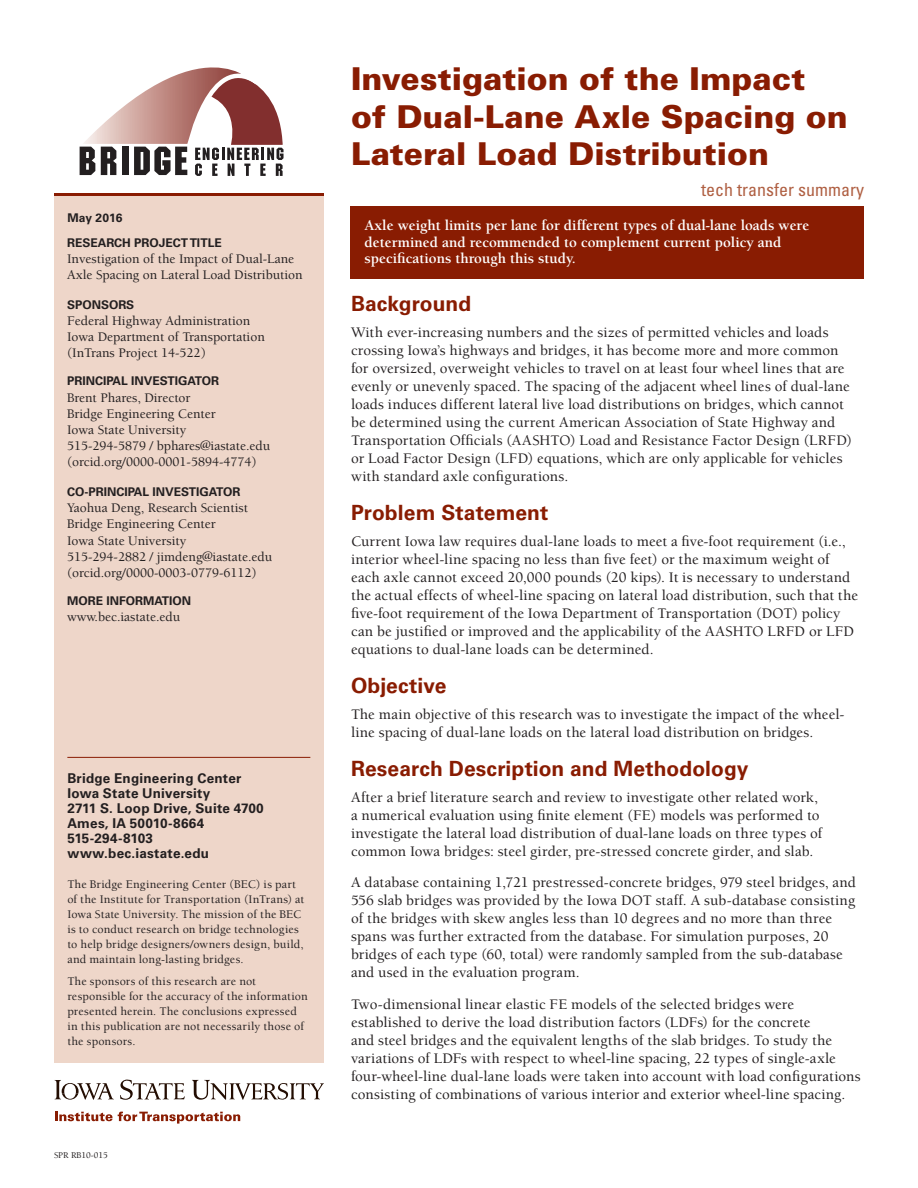
<style>
.page{position:relative;width:918px;height:1188px;background:#fff}
.page>*{position:absolute;margin:0;border:0;box-sizing:border-box;transform-origin:0 0}
.Headline_1{font:900 31.5px/37.5px "Univers";color:#891c02}
.head_1{font:700 21px "Univers";letter-spacing:.005em;color:#891c02}
.Headline2{font:condensed 18px "Univers";color:#af5f42}
.Body_text{font:500 15px/18px "Berkeley";letter-spacing:.005em;color:#231f20}
.t1{font:700 15px/16.5px "Berkeley";color:#fff}
.info{font:500 13.5px/16.2px "Berkeley";color:#231f20}
.address{font:700 13.5px "Univers";letter-spacing:.015em;color:#231f20}
.address-2{font:700 13.5px "Univers";letter-spacing:-.01em;color:#231f20}
.tech_trans__summary{font:500 12px/15px "Berkeley";letter-spacing:.015em;color:#231f20}
.label{font:700 12px "Univers";color:#231f20}
.date{font:700 12px "Univers";color:#231f20}
.tech_trans__summary-2{font:500 9px "Berkeley";color:#231f20}
</style>
<div class="page">
<div style="left:54px;top:195px;width:270px;height:868px;background:#eed6c9"></div>
<svg style="left:79px;top:67px;width:205px;height:109px"></svg>
<hr style="left:67px;top:757px;width:243px;height:1px;background:#891c02">
<svg style="left:55px;top:1080px;width:59px;height:20px"></svg>
<svg style="left:120px;top:1080px;width:65px;height:20px"></svg>
<svg style="left:192px;top:1080px;width:132px;height:20px"></svg>
<svg style="left:55px;top:1112px;width:185px;height:12px"></svg>
<div style="left:350px;top:207px;width:514px;height:72px;background:#891c02"></div>
<hr style="left:54px;top:193px;width:270px;height:3px;background:#891c02">
<p class="date" style="left:67px;top:211px;width:56px">May 2016</p>
<p class="label" style="left:67px;top:236px;width:156px">RESEARCH PROJECT TITLE</p>
<p class="info" style="left:67px;top:251px;width:237px">Investigation of the Impact of Dual-Lane<br>Axle Spacing on Lateral Load Distribution</p>
<p class="label" style="left:67px;top:298px;width:69px">SPONSORS</p>
<p class="info" style="left:67px;top:313px;width:185px">Federal Highway Administration</p>
<p class="info" style="left:67px;top:329px;width:199px">Iowa Department of Transportation</p>
<p class="info" style="left:67px;top:345px;width:140px">(InTrans Project 14-522)</p>
<p class="label" style="left:67px;top:374px;width:154px">PRINCIPAL INVESTIGATOR</p>
<p class="info" style="left:67px;top:390px;width:150px">Brent Phares, Director<br>Bridge Engineering Center</p>
<p class="info" style="left:67px;top:422px;width:121px">Iowa State University</p>
<p class="info" style="left:67px;top:438px;width:205px">515-294-5879 / bphares@iastate.edu (orcid.org/0000-0001-5894-4774)</p>
<p class="label" style="left:67px;top:485px;width:175px">CO-PRINCIPAL INVESTIGATOR</p>
<p class="info" style="left:67px;top:500px;width:182px">Yaohua Deng, Research Scientist</p>
<p class="info" style="left:67px;top:516px;width:150px">Bridge Engineering Center</p>
<p class="info" style="left:67px;top:533px;width:121px">Iowa State University</p>
<p class="info" style="left:67px;top:549px;width:207px">515-294-2882 / jimdeng@iastate.edu (orcid.org/0000-0003-0779-6112)</p>
<p class="label" style="left:67px;top:594px;width:126px">MORE INFORMATION</p>
<p class="info" style="left:67px;top:609px;width:115px">www.bec.iastate.edu</p>
<p class="address" style="left:67px;top:770px;width:176px">Bridge Engineering Center</p>
<p class="address" style="left:67px;top:785px;width:145px">Iowa State University</p>
<p class="address" style="left:67px;top:800px;width:198px">2711 S. Loop Drive, Suite 4700</p>
<p class="address" style="left:67px;top:815px;width:138px">Ames, IA 50010-8664</p>
<p class="address-2" style="left:67px;top:830px;width:87px">515-294-8103</p>
<p class="address" style="left:67px;top:845px;width:143px">www.bec.iastate.edu</p>
<p class="tech_trans__summary" style="left:67px;top:877px;width:239px">The Bridge Engineering Center (BEC) is part of the Institute for Transportation (InTrans) at Iowa State University. The mission of the BEC is to conduct research on bridge technologies to help bridge designers/owners design, build, and maintain long-lasting bridges.</p>
<p class="tech_trans__summary" style="left:67px;top:974px;width:242px">The sponsors of this research are not responsible for the accuracy of the information presented herein. The conclusions expressed in this publication are not necessarily those of the sponsors.</p>
<p class="tech_trans__summary-2" style="left:54px;top:1150px;width:55px">SPR RB10-015</p>
<p class="Headline_1" style="left:351px;top:60px;width:498px">Investigation of the Impact of Dual-Lane Axle Spacing on<br>Lateral Load Distribution</p>
<p class="Headline2" style="left:701px;top:179px;width:164px">tech transfer summary</p>
<p class="t1" style="left:364px;top:218px;width:446px">Axle weight limits per lane for different types of dual-lane loads were determined and recommended to complement current policy and specifications through this study.</p>
<p class="head_1" style="left:351px;top:292px;width:122px">Background</p>
<p class="Body_text" style="left:351px;top:324px;width:502px">With ever-increasing numbers and the sizes of permitted vehicles and loads crossing Iowa’s highways and bridges, it has become more and more common for oversized, overweight vehicles to travel on at least four wheel lines that are evenly or unevenly spaced. The spacing of the adjacent wheel lines of dual-lane loads induces different lateral live load distributions on bridges, which cannot be determined using the current American Association of State Highway and Transportation Officials (AASHTO) Load and Resistance Factor Design (LRFD) or Load Factor Design (LFD) equations, which are only applicable for vehicles with standard axle configurations.</p>
<p class="head_1" style="left:351px;top:500px;width:199px">Problem Statement</p>
<p class="Body_text" style="left:351px;top:533px;width:509px">Current Iowa law requires dual-lane loads to meet a five-foot requirement (i.e., interior wheel-line spacing no less than five feet) or the maximum weight of each axle cannot exceed 20,000 pounds (20 kips). It is necessary to understand the actual effects of wheel-line spacing on lateral load distribution, such that the five-foot requirement of the Iowa Department of Transportation (DOT) policy can be justified or improved and the applicability of the AASHTO LRFD or LFD equations to dual-lane loads can be determined.</p>
<p class="head_1" style="left:351px;top:673px;width:97px">Objective</p>
<p class="Body_text" style="left:351px;top:706px;width:495px">The main objective of this research was to investigate the impact of the wheel&shy;line spacing of dual-lane loads on the lateral load distribution on bridges.</p>
<p class="head_1" style="left:351px;top:756px;width:399px">Research Description and Methodology</p>
<p class="Body_text" style="left:351px;top:788px;width:473px">After a brief literature search and review to investigate other related work, a numerical evaluation using finite element (FE) models was performed to investigate the lateral load distribution of dual-lane loads on three types of common Iowa bridges: steel girder, pre-stressed concrete girder, and slab.</p>
<p class="Body_text" style="left:351px;top:874px;width:506px">A database containing 1,721 prestressed-concrete bridges, 979 steel bridges, and 556 slab bridges was provided by the Iowa DOT staff. A sub-database consisting of the bridges with skew angles less than 10 degrees and no more than three spans was further extracted from the database. For simulation purposes, 20 bridges of each type (60, total) were randomly sampled from the sub-database and used in the evaluation program.</p>
<p class="Body_text" style="left:351px;top:995px;width:511px">Two-dimensional linear elastic FE models of the selected bridges were established to derive the load distribution factors (LDFs) for the concrete<br>and steel bridges and the equivalent lengths of the slab bridges. To study the variations of LDFs with respect to wheel-line spacing, 22 types of single-axle four-wheel-line dual-lane loads were taken into account with load configurations consisting of combinations of various interior and exterior wheel-line spacing.</p>
</div>
